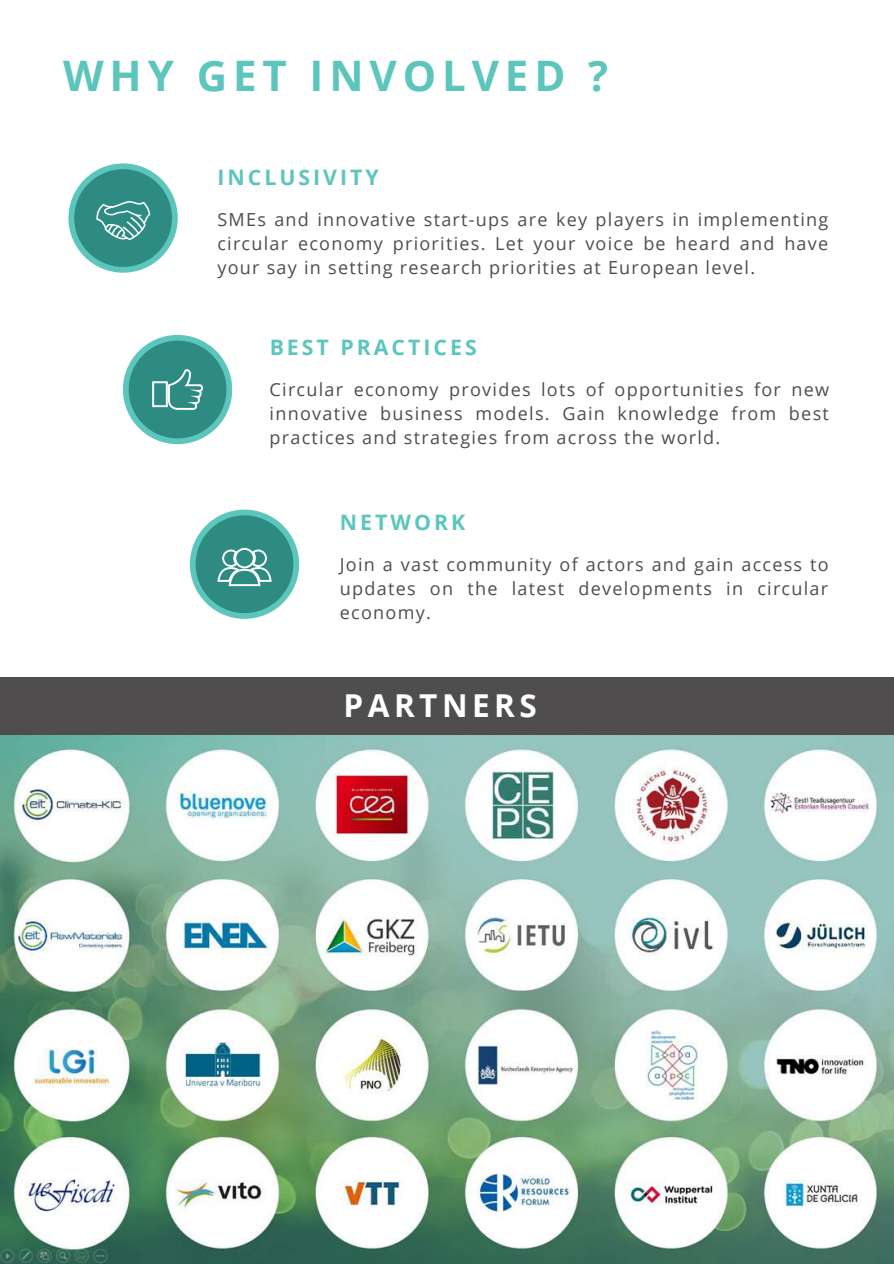
<style>
.page{position:relative;width:894px;height:1264px;background:#fff}
.page>*{position:absolute;margin:0;border:0;box-sizing:border-box;transform-origin:0 0}
.t1{font:700 42px "Open Sans";letter-spacing:.14em;color:#5dc6bc}
.t2{font:700 31.5px "Open Sans";letter-spacing:.14em;color:#fff}
.t3{font:700 21.3px "Open Sans";letter-spacing:.14em;color:#5dc6bc}
.t4{font:18px/24.2px "Open Sans";letter-spacing:.07em;color:#4f4d4d;text-align:justify}
</style>
<div class="page">
<img style="left:0;top:735px;width:893px;height:528px">
<div style="left:0;top:678px;width:893px;height:57px;background:#4f4d4d"></div>
<svg style="left:123px;top:335px;width:109px;height:109px"></svg>
<svg style="left:69px;top:163px;width:109px;height:110px"></svg>
<svg style="left:190px;top:509px;width:109px;height:110px"></svg>
<h1 class="t1" style="left:63px;top:46px;width:546px">WHY GET INVOLVED ?</h1>
<p class="t3" style="left:217px;top:162px;width:163px">INCLUSIVITY</p>
<p class="t4" style="left:217px;top:206px;width:612px">SMEs and innovative start-ups are key players in implementing circular economy priorities. Let your voice be heard and have your say in setting research priorities at European level.</p>
<p class="t3" style="left:269px;top:332px;width:208px">BEST PRACTICES</p>
<p class="t4" style="left:269px;top:377px;width:561px">Circular economy provides lots of opportunities for new innovative business models. Gain knowledge from best practices and strategies from across the world.</p>
<p class="t3" style="left:340px;top:507px;width:127px">NETWORK</p>
<p class="t4" style="left:340px;top:552px;width:490px">Join a vast community of actors and gain access to updates on the latest developments in circular economy.</p>
<h2 class="t2" style="left:343px;top:683px;width:194px">PARTNERS</h2>
</div>
